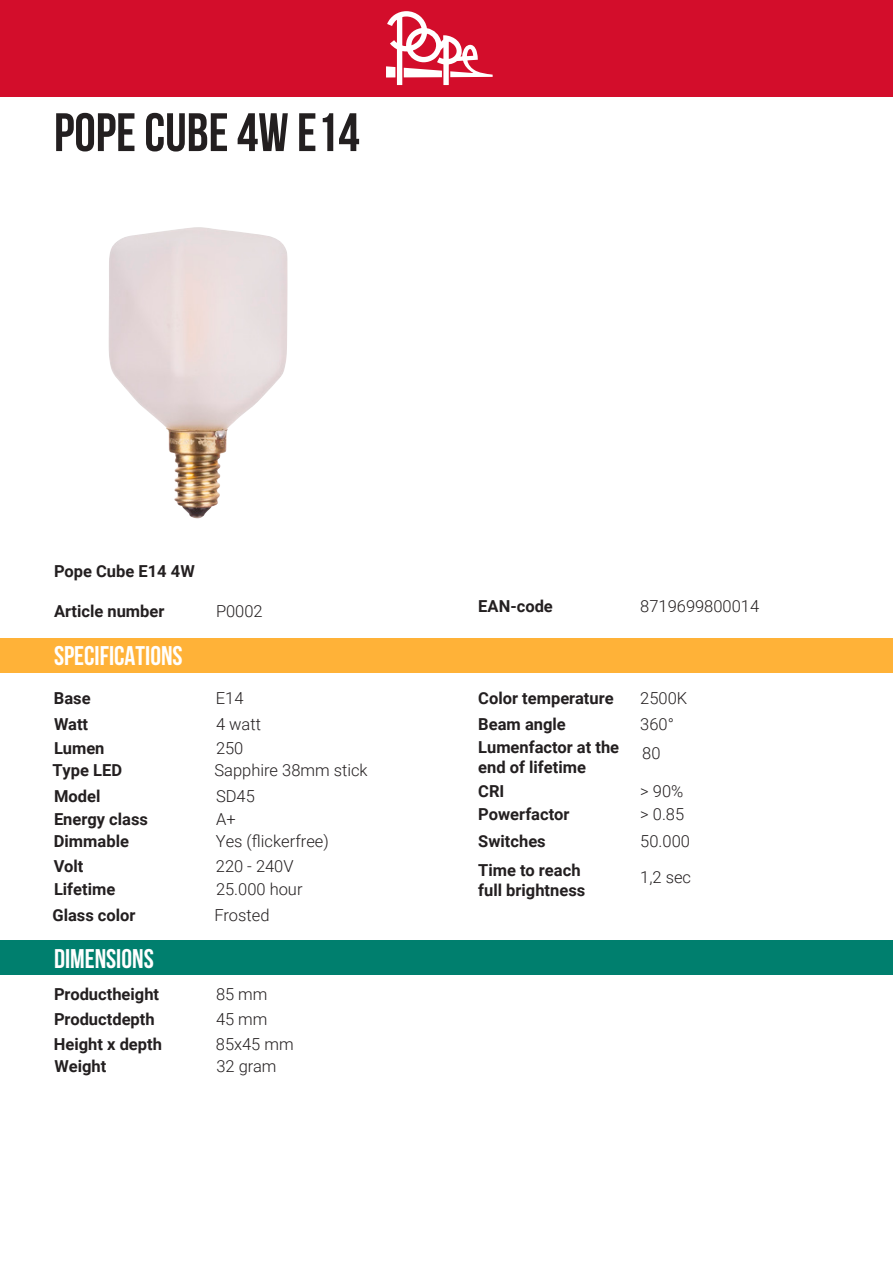
<style>
.page{position:relative;width:893px;height:1263px;background:#fff}
.page>*{position:absolute;margin:0;border:0;box-sizing:border-box;transform-origin:0 0}
.t1{font:700 54px "Bebas Neue";color:#231f20}
.t2{font:700 27px "Bebas Neue";color:#fff}
.t3{font:700 16.5px/19.8px "Roboto";color:#231f20}
.t4{font:300 16.5px "Roboto";color:#231f20}
</style>
<div class="page">
<div style="left:0;top:638px;width:893px;height:34px;background:#ffb238"></div>
<div style="left:0;top:941px;width:893px;height:34px;background:#007f6e"></div>
<div style="left:0;top:0;width:893px;height:96px;background:#d30d2b"></div>
<svg style="left:386px;top:11px;width:107px;height:74px"></svg>
<img style="left:108px;top:227px;width:180px;height:292px">
<p class="t1" style="left:54px;top:103px;width:307px">POPE CUBE 4W E14</p>
<p class="t3" style="left:54px;top:561px;width:142px">Pope Cube E14 4W</p>
<p class="t3" style="left:54px;top:600px;width:112px">Article number</p>
<p class="t4" style="left:216px;top:599px;width:48px">P0002</p>
<p class="t3" style="left:478px;top:595px;width:76px">EAN-code</p>
<p class="t4" style="left:640px;top:594px;width:120px">8719699800014</p>
<p class="t2" style="left:54px;top:641px;width:130px">SPECIFICATIONS</p>
<p class="t3" style="left:54px;top:688px;width:38px">Base</p>
<p class="t4" style="left:216px;top:687px;width:29px">E14</p>
<p class="t3" style="left:54px;top:713px;width:36px">Watt</p>
<p class="t4" style="left:216px;top:712px;width:47px">4 watt</p>
<p class="t3" style="left:54px;top:738px;width:52px">Lumen</p>
<p class="t4" style="left:216px;top:737px;width:29px">250</p>
<p class="t3" style="left:52px;top:759px;width:71px">Type LED</p>
<p class="t4" style="left:214px;top:758px;width:155px">Sapphire 38mm stick</p>
<p class="t3" style="left:54px;top:785px;width:48px">Model</p>
<p class="t4" style="left:216px;top:784px;width:40px">SD45</p>
<p class="t3" style="left:54px;top:809px;width:96px">Energy class</p>
<p class="t4" style="left:216px;top:808px;width:21px">A+</p>
<p class="t3" style="left:54px;top:831px;width:77px">Dimmable</p>
<p class="t4" style="left:216px;top:830px;width:114px">Yes (flickerfree)</p>
<p class="t3" style="left:54px;top:856px;width:31px">Volt</p>
<p class="t4" style="left:216px;top:855px;width:79px">220 - 240V</p>
<p class="t3" style="left:54px;top:879px;width:63px">Lifetime</p>
<p class="t4" style="left:216px;top:878px;width:88px">25.000 hour</p>
<p class="t3" style="left:52px;top:904px;width:85px">Glass color</p>
<p class="t4" style="left:214px;top:903px;width:57px">Frosted</p>
<p class="t2" style="left:54px;top:944px;width:101px">DIMENSIONS</p>
<p class="t3" style="left:54px;top:983px;width:107px">Productheight</p>
<p class="t4" style="left:216px;top:982px;width:53px">85 mm</p>
<p class="t3" style="left:54px;top:1008px;width:102px">Productdepth</p>
<p class="t4" style="left:216px;top:1007px;width:53px">45 mm</p>
<p class="t3" style="left:54px;top:1033px;width:110px">Height x depth</p>
<p class="t4" style="left:216px;top:1032px;width:79px">85x45 mm</p>
<p class="t3" style="left:54px;top:1056px;width:53px">Weight</p>
<p class="t4" style="left:216px;top:1055px;width:62px">32 gram</p>
<p class="t3" style="left:478px;top:688px;width:137px">Color temperature</p>
<p class="t4" style="left:640px;top:687px;width:48px">2500K</p>
<p class="t3" style="left:478px;top:713px;width:89px">Beam angle</p>
<p class="t4" style="left:640px;top:712px;width:35px">360°</p>
<p class="t3" style="left:478px;top:737px;width:142px">Lumenfactor at the end of lifetime</p>
<p class="t4" style="left:642px;top:742px;width:20px">80</p>
<p class="t3" style="left:478px;top:780px;width:28px">CRI</p>
<p class="t4" style="left:640px;top:779px;width:45px">&gt; 90%</p>
<p class="t3" style="left:478px;top:804px;width:93px">Powerfactor</p>
<p class="t4" style="left:640px;top:803px;width:45px">&gt; 0.85</p>
<p class="t3" style="left:478px;top:831px;width:69px">Switches</p>
<p class="t4" style="left:640px;top:830px;width:51px">50.000</p>
<p class="t3" style="left:478px;top:860px;width:104px">Time to reach</p>
<p class="t3" style="left:478px;top:880px;width:109px">full brightness</p>
<p class="t4" style="left:640px;top:865px;width:52px">1,2 sec</p>
</div>
